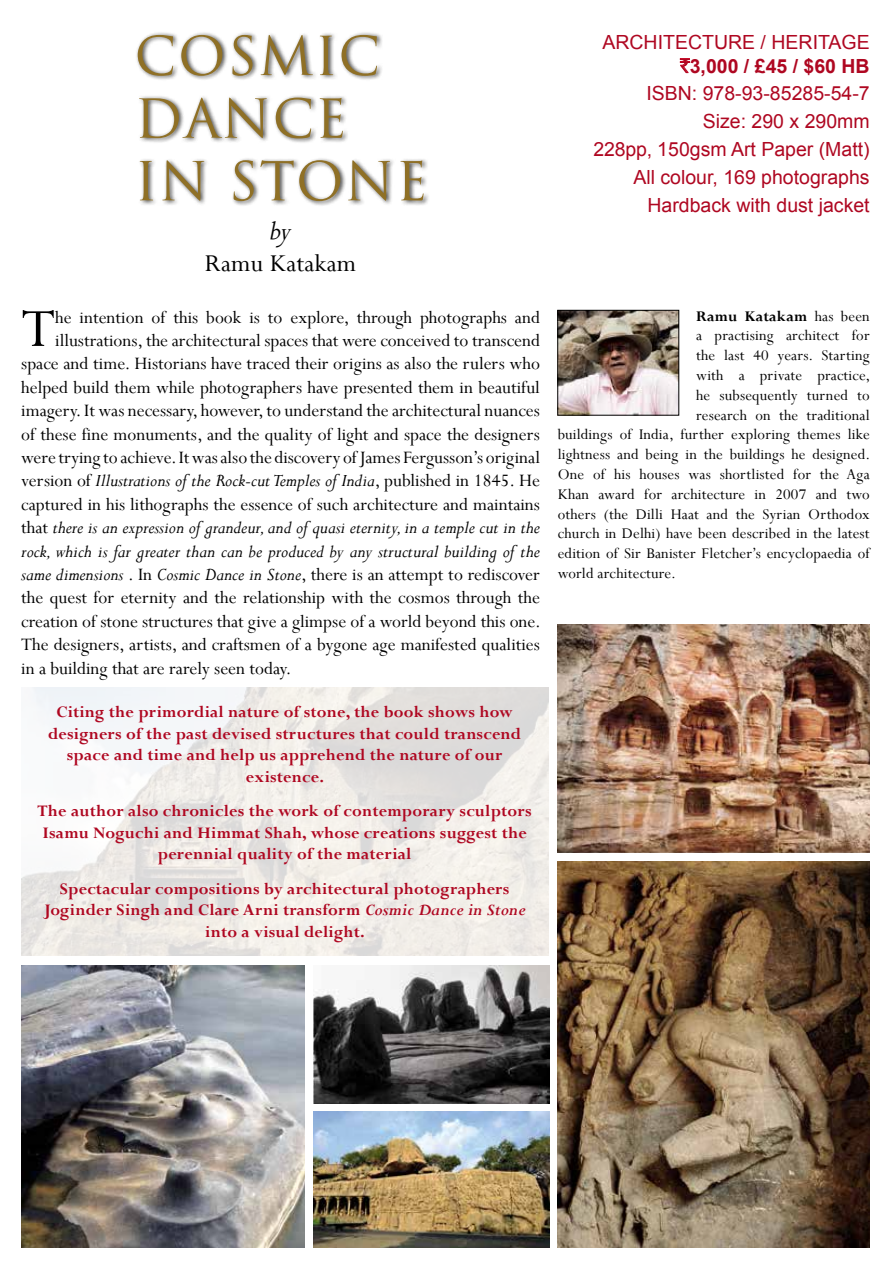
<style>
.page{position:relative;width:891px;height:1269px;background:#fff}
.page>*{position:absolute;margin:0;border:0;box-sizing:border-box;transform-origin:0 0}
.t1{font:60.3px "Perpetua";color:#000}
.t2{font:italic 30px "Perpetua";color:#000}
.t3{font:27px "Perpetua";letter-spacing:.01em;color:#000}
.t4{font:19.5px "Perpetua";color:#000}
.t5{font:italic 19.5px "Perpetua";color:#000}
.t6{font:19.5px/27.9px "Arial";color:#af0721;text-align:right}
.t7{font:700 18px/21.6px "Perpetua";letter-spacing:.01em;color:#af0721;text-align:center}
.t8{font:16.5px "Perpetua";letter-spacing:.01em;color:#000}
.t9{font:700 16.5px "Perpetua";letter-spacing:.01em;color:#000}
.s1{font-style:normal}
.s2{font-style:italic}
.s3{font-family:"Rupee Foradian"}
.s4{font-weight:700}
.s5{font-weight:400}
</style>
<div class="page">
<svg style="left:680px;top:58px;width:10px;height:15px"></svg>
<img style="left:21px;top:687px;width:527px;height:268px">
<img style="left:559px;top:312px;width:118px;height:102px">
<div style="left:557px;top:310px;width:122px;height:106px;border:1px solid #000"></div>
<div style="left:135px;top:31px;width:295px;height:176px;background:#000;opacity:.75"></div>
<svg style="left:140px;top:160px;width:284px;height:41px"></svg>
<svg style="left:139px;top:98px;width:204px;height:40px"></svg>
<svg style="left:138px;top:35px;width:239px;height:41px"></svg>
<img style="left:558px;top:624px;width:312px;height:229px">
<img style="left:313px;top:1112px;width:236px;height:136px">
<img style="left:21px;top:965px;width:284px;height:283px">
<img style="left:313px;top:965px;width:236px;height:138px">
<img style="left:558px;top:861px;width:312px;height:387px">
<h2 class="t2" style="left:270px;top:212px;width:23px">by</h2>
<h3 class="t3" style="left:205px;top:247px;width:153px">Ramu Katakam</h3>
<h1 class="t1" style="left:21px;top:291px;width:35px">T</h1>
<p class="t4" style="left:55px;top:305px;width:486px">he intention of this book is to explore, through photographs and</p>
<p class="t4" style="left:55px;top:328px;width:486px">illustrations, the architectural spaces that were conceived to transcend</p>
<p class="t4" style="left:21px;top:351px;width:520px">space and time. Historians have traced their origins as also the rulers who</p>
<p class="t4" style="left:21px;top:375px;width:520px">helped build them while photographers have presented them in beautiful</p>
<p class="t4" style="left:21px;top:398px;width:520px">imagery. It was necessary, however, to understand the architectural nuances</p>
<p class="t4" style="left:21px;top:422px;width:520px">of these fine monuments, and the quality of light and space the designers</p>
<p class="t4" style="left:21px;top:445px;width:520px">were trying to achieve. It was also the discovery of James Fergusson’s original</p>
<p class="t5" style="left:21px;top:468px;width:520px"><span class="s1">version of</span> Illustrations of the Rock-cut Temples of India<span class="s1">, published in 1845. He</span></p>
<p class="t4" style="left:21px;top:492px;width:520px">captured in his lithographs the essence of such architecture and maintains</p>
<p class="t5" style="left:21px;top:515px;width:520px"><span class="s1">that</span> there is an expression of grandeur, and of quasi eternity, in a temple cut in the</p>
<p class="t5" style="left:21px;top:539px;width:520px">rock, which is far greater than can be produced by any structural building of the</p>
<p class="t5" style="left:21px;top:562px;width:520px">same dimensions <span class="s1">. In</span> Cosmic Dance in Stone<span class="s1">, there is an attempt to rediscover</span></p>
<p class="t4" style="left:21px;top:585px;width:520px">the quest for eternity and the relationship with the cosmos through the</p>
<p class="t4" style="left:21px;top:609px;width:521px">creation of stone structures that give a glimpse of a world beyond this one.</p>
<p class="t4" style="left:21px;top:632px;width:520px">The designers, artists, and craftsmen of a bygone age manifested qualities</p>
<p class="t4" style="left:21px;top:656px;width:272px">in a building that are rarely seen today.</p>
<p class="t7" style="left:48px;top:701px;width:475px">Citing the primordial nature of stone, the book shows how designers of the past devised structures that could transcend space and time and help us apprehend the nature of our existence.</p>
<p class="t7" style="left:38px;top:800px;width:496px">The author also chronicles the work of contemporary sculptors<br>Isamu Noguchi and Himmat Shah, whose creations suggest the perennial quality of the material</p>
<p class="t7" style="left:44px;top:878px;width:483px">Spectacular compositions by architectural photographers<br>Joginder Singh and Clare Arni transform <span class="s2">Cosmic Dance in Stone </span>into a visual delight.</p>
<p class="t6" style="left:603px;top:31px;width:269px;line-height:23.4px">ARCHITECTURE / HERITAGE <span class="s3">`</span><span class="s4">3,000 / £45 / $60 HB</span></p>
<p class="t6" style="left:594px;top:80px;width:278px">ISBN: 978-93-85285-54-7<br>Size: 290 x 290mm<br>228pp, 150gsm Art Paper (Matt)<br>All colour, 169 photographs<br>Hardback with dust jacket</p>
<p class="t9" style="left:696px;top:306px;width:175px">Ramu Katakam <span class="s5">has been</span></p>
<p class="t8" style="left:696px;top:325px;width:175px">a practising architect for</p>
<p class="t8" style="left:696px;top:345px;width:175px">the last 40 years. Starting</p>
<p class="t8" style="left:696px;top:365px;width:176px">with a private practice,</p>
<p class="t8" style="left:696px;top:385px;width:175px">he subsequently turned to</p>
<p class="t8" style="left:696px;top:405px;width:175px">research on the traditional</p>
<p class="t8" style="left:558px;top:424px;width:314px">buildings of India, further exploring themes like</p>
<p class="t8" style="left:558px;top:444px;width:314px">lightness and being in the buildings he designed.</p>
<p class="t8" style="left:558px;top:464px;width:313px">One of his houses was shortlisted for the Aga</p>
<p class="t8" style="left:558px;top:484px;width:313px">Khan award for architecture in 2007 and two</p>
<p class="t8" style="left:558px;top:504px;width:313px">others (the Dilli Haat and the Syrian Orthodox</p>
<p class="t8" style="left:558px;top:523px;width:314px">church in Delhi) have been described in the latest</p>
<p class="t8" style="left:558px;top:543px;width:313px">edition of Sir Banister Fletcher’s encyclopaedia of</p>
<p class="t8" style="left:558px;top:563px;width:120px">world architecture.</p>
</div>
